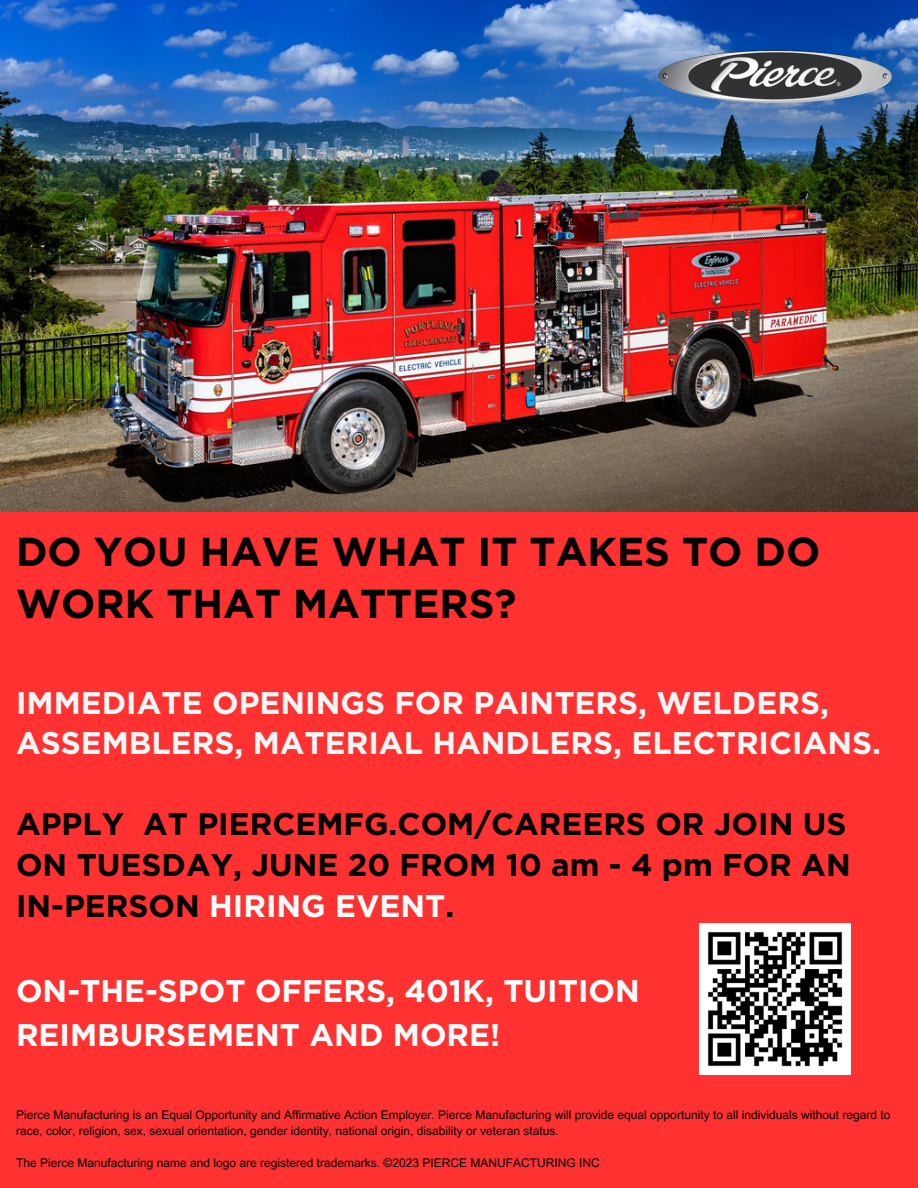
<style>
.page{position:relative;width:918px;height:1188px;background:#ff3131}
.page>*{position:absolute;margin:0;border:0;box-sizing:border-box;transform-origin:0 0}
.t1{font:700 40.35px/52.3px "Gotham";color:#000}
.t2{font:700 31.35px/40.7px "Gotham";color:#000}
.t3{font:700 31.35px/40.7px "Gotham";color:#f5f6f6}
.t4{font:700 31.35px/43.8px "Gotham";color:#fefefe}
.t5{font:12px/16px "Arial MT Pro";color:#000}
.s1{color:#fefefe}
</style>
<div class="page">
<img style="left:0;top:0;width:918px;height:512px">
<img style="left:632px;top:0;width:286px;height:158px">
<img style="left:700px;top:924px;width:151px;height:150px">
<p class="t1" style="left:16px;top:525px;width:806px">DO YOU HAVE WHAT IT TAKES TO DO<br>WORK THAT MATTERS?</p>
<p class="t3" style="left:16px;top:682px;width:867px">IMMEDIATE OPENINGS FOR PAINTERS, WELDERS,<br>ASSEMBLERS, MATERIAL HANDLERS, ELECTRICIANS.</p>
<p class="t2" style="left:16px;top:804px;width:836px">APPLY AT PIERCEMFG.COM/CAREERS OR JOIN US<br>ON TUESDAY, JUNE 20 FROM 10 am - 4 pm FOR AN<br>IN-PERSON <span class="s1">HIRING EVENT</span>.</p>
<p class="t4" style="left:16px;top:969px;width:625px">ON-THE-SPOT OFFERS, 401K, TUITION<br>REIMBURSEMENT AND MORE!</p>
<p class="t5" style="left:16px;top:1108px;width:876px">Pierce Manufacturing is an Equal Opportunity and Affirmative Action Employer. Pierce Manufacturing will provide equal opportunity to all individuals without regard to race, color, religion, sex, sexual orientation, gender identity, national origin, disability or veteran status.</p>
<p class="t5" style="left:16px;top:1156px;width:585px">The Pierce Manufacturing name and logo are registered trademarks. ©2023 PIERCE MANUFACTURING INC</p>
</div>
